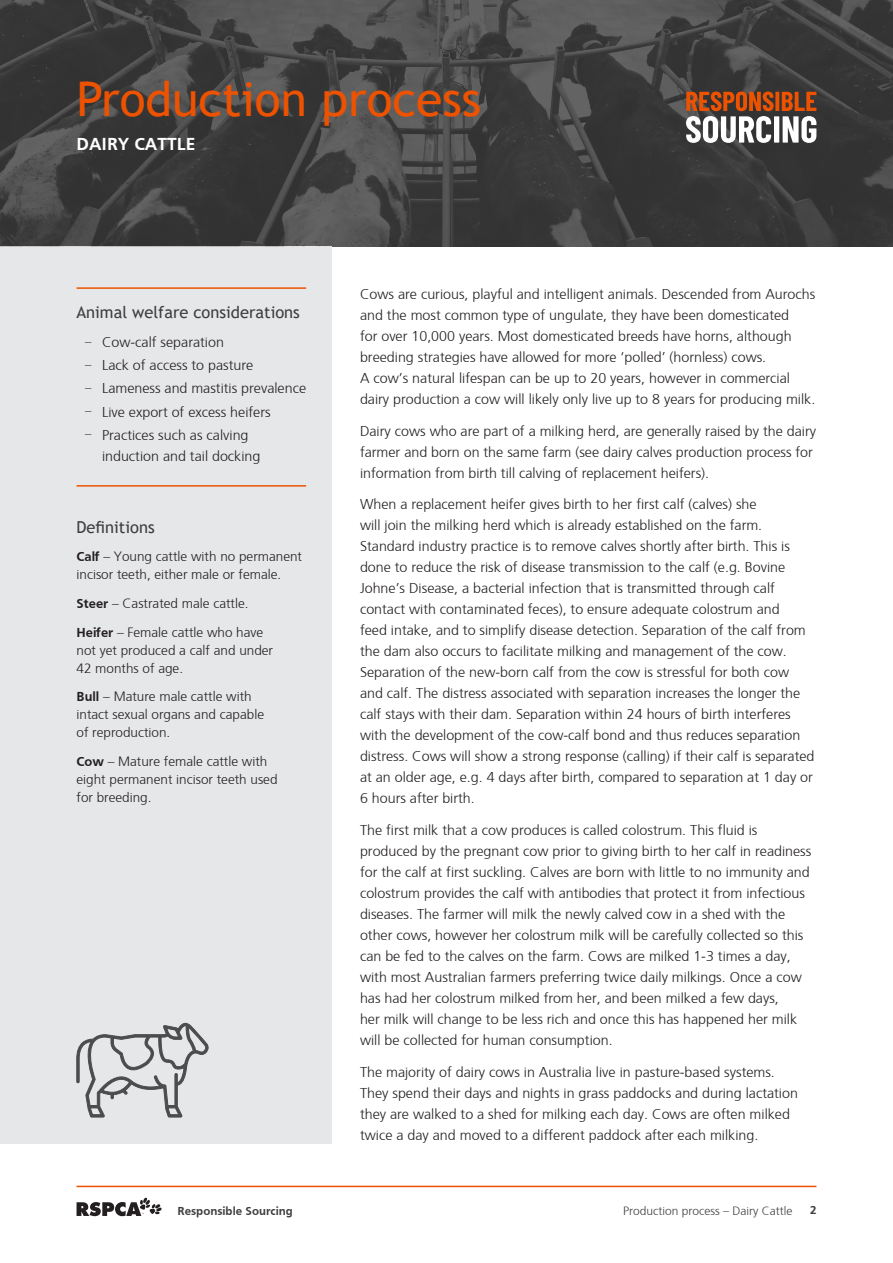
<style>
.page{position:relative;width:893px;height:1263px;background:#fff}
.page>*{position:absolute;margin:0;border:0;box-sizing:border-box;transform-origin:0 0}
.Heading_1{font:48px "Trebuchet MS";color:#ed5200}
.Sub_Heading{font:700 18px "Frutiger";color:#fff}
.Considerations{font:16.5px "Trebuchet MS";color:#3e3e3f}
.Heading_2{font:16.5px "Trebuchet MS";color:#3e3e3f}
.Body_Text{font:300 14.25px/21px "Frutiger";color:#231f20}
.Body_Text-2{font:300 13.5px/18px "Frutiger";color:#231f20}
.t1{font:300 12px "Frutiger";color:#3e3e3f}
.t2{font:700 12px "Frutiger";color:#3e3e3f}
.s1{font-size:12.9px;color:#3e3e3f}
.s2{font-weight:700}
</style>
<div class="page">
<hr style="left:77px;top:1186px;width:739px;height:1px;background:#ed5200">
<svg style="left:77px;top:1198px;width:85px;height:18px"></svg>
<div style="left:0;top:247px;width:332px;height:897px;background:#e6e7e9"></div>
<img style="left:0;top:0;width:893px;height:247px">
<svg style="left:686px;top:92px;width:130px;height:51px"></svg>
<hr style="left:77px;top:287px;width:229px;height:2px;background:#ed5200">
<hr style="left:77px;top:485px;width:229px;height:2px;background:#ed5200">
<svg style="left:77px;top:1022px;width:132px;height:95px"></svg>
<p class="Heading_1" style="left:77px;top:69px;width:406px">Production process</p>
<p class="Sub_Heading" style="left:77px;top:134px;width:120px">DAIRY CATTLE</p>
<p class="Considerations" style="left:77px;top:301px;width:225px">Animal welfare considerations</p>
<p class="Body_Text" style="left:85px;top:331px;width:140px"><span class="s1">–</span> Cow-calf separation</p>
<p class="Body_Text" style="left:85px;top:354px;width:170px"><span class="s1">–</span> Lack of access to pasture</p>
<p class="Body_Text" style="left:85px;top:377px;width:223px"><span class="s1">–</span> Lameness and mastitis prevalence</p>
<p class="Body_Text" style="left:85px;top:400px;width:187px"><span class="s1">–</span> Live export of excess heifers</p>
<p class="Body_Text" style="left:102px;top:423px;width:160px;text-indent:-17px"><span class="s1">–</span> Practices such as calving induction and tail docking</p>
<p class="Heading_2" style="left:77px;top:516px;width:80px">Definitions</p>
<p class="Body_Text-2" style="left:77px;top:547px;width:227px"><span class="s2">Calf</span> – Young cattle with no permanent incisor teeth, either male or female.</p>
<p class="Body_Text-2" style="left:77px;top:593px;width:174px"><span class="s2">Steer</span> – Castrated male cattle.</p>
<p class="Body_Text-2" style="left:77px;top:622px;width:198px"><span class="s2">Heifer</span> – Female cattle who have not yet produced a calf and under<br>42 months of age.</p>
<p class="Body_Text-2" style="left:77px;top:687px;width:189px"><span class="s2">Bull</span> – Mature male cattle with intact sexual organs and capable of reproduction.</p>
<p class="Body_Text-2" style="left:77px;top:751px;width:203px"><span class="s2">Cow</span> – Mature female cattle with eight permanent incisor teeth used for breeding.</p>
<p class="Body_Text" style="left:360px;top:283px;width:457px">Cows are curious, playful and intelligent animals. Descended from Aurochs and the most common type of ungulate, they have been domesticated<br>for over 10,000 years. Most domesticated breeds have horns, although breeding strategies have allowed for more ‘polled’ (hornless) cows.<br>A cow’s natural lifespan can be up to 20 years, however in commercial dairy production a cow will likely only live up to 8 years for producing milk.</p>
<p class="Body_Text" style="left:360px;top:419px;width:458px">Dairy cows who are part of a milking herd, are generally raised by the dairy farmer and born on the same farm (see dairy calves production process for information from birth till calving of replacement heifers).</p>
<p class="Body_Text" style="left:360px;top:493px;width:456px">When a replacement heifer gives birth to her first calf (calves) she<br>will join the milking herd which is already established on the farm.<br>Standard industry practice is to remove calves shortly after birth. This is done to reduce the risk of disease transmission to the calf (e.g. Bovine Johne’s Disease, a bacterial infection that is transmitted through calf contact with contaminated feces), to ensure adequate colostrum and<br>feed intake, and to simplify disease detection. Separation of the calf from the dam also occurs to facilitate milking and management of the cow.<br>Separation of the new-born calf from the cow is stressful for both cow and calf. The distress associated with separation increases the longer the calf stays with their dam. Separation within 24 hours of birth interferes with the development of the cow-calf bond and thus reduces separation distress. Cows will show a strong response (calling) if their calf is separated at an older age, e.g. 4 days after birth, compared to separation at 1 day or 6 hours after birth.</p>
<p class="Body_Text" style="left:360px;top:818px;width:453px">The first milk that a cow produces is called colostrum. This fluid is produced by the pregnant cow prior to giving birth to her calf in readiness for the calf at first suckling. Calves are born with little to no immunity and colostrum provides the calf with antibodies that protect it from infectious diseases. The farmer will milk the newly calved cow in a shed with the other cows, however her colostrum milk will be carefully collected so this can be fed to the calves on the farm. Cows are milked 1-3 times a day, with most Australian farmers preferring twice daily milkings. Once a cow has had her colostrum milked from her, and been milked a few days,<br>her milk will change to be less rich and once this has happened her milk will be collected for human consumption.</p>
<p class="Body_Text" style="left:360px;top:1060px;width:439px">The majority of dairy cows in Australia live in pasture-based systems.<br>They spend their days and nights in grass paddocks and during lactation they are walked to a shed for milking each day. Cows are often milked twice a day and moved to a different paddock after each milking.</p>
<p class="t2" style="left:178px;top:1204px;width:117px">Responsible Sourcing</p>
<p class="t1" style="left:623px;top:1202px;width:171px">Production process – Dairy Cattle</p>
<p class="t2" style="left:810px;top:1203px;width:8px">2</p>
</div>
